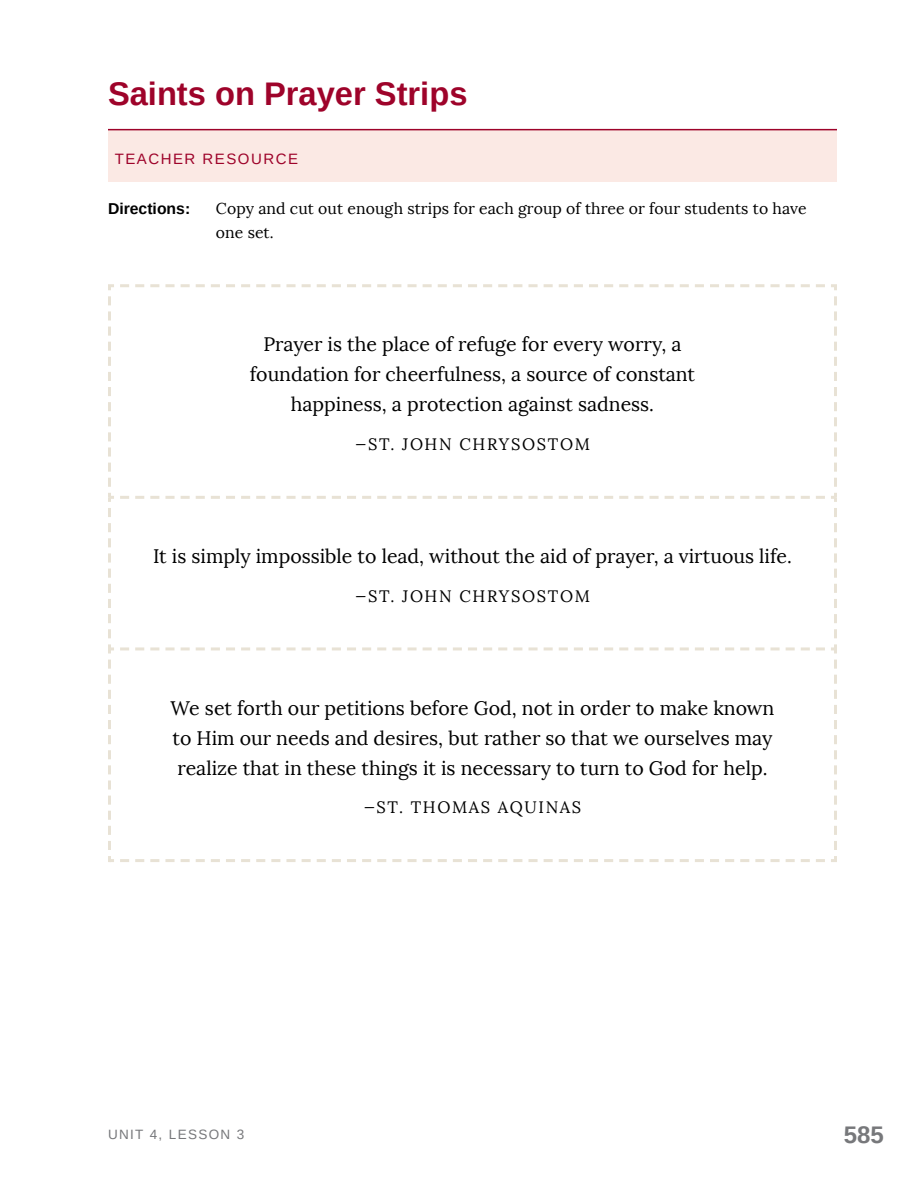
<style>
.page{position:relative;width:918px;height:1188px;background:#fff}
.page>*{position:absolute;margin:0;border:0;box-sizing:border-box;transform-origin:0 0}
.t1{font:700 32.7px "Arimo";color:#9e032a}
.t2{font:700 24px "Arimo";color:#77787b}
.t3{font:19.5px/30px "Lora";color:#000;text-align:center}
.t4{font:16.5px "Lora";letter-spacing:.1em;color:#000}
.t5{font:15.75px/23.2px "Lora";letter-spacing:.005em;color:#000}
.t6{font:700 15.75px "Arimo";color:#000}
.t7{font:15px "Arimo";letter-spacing:.1em;color:#9e032a}
.t8{font:13.5px "Arimo";letter-spacing:.1em;color:#77787b}
</style>
<div class="page">
<div style="left:108px;top:130px;width:729px;height:52px;background:#fbe9e4"></div>
<hr style="left:108px;top:129px;width:729px;height:1px;background:#9e032a">
<svg style="left:108px;top:284px;width:729px;height:212px"></svg>
<svg style="left:834px;top:286px;width:3px;height:201px"></svg>
<svg style="left:108px;top:496px;width:6px;height:142px"></svg>
<svg style="left:120px;top:493px;width:717px;height:145px"></svg>
<svg style="left:108px;top:644px;width:729px;height:218px"></svg>
<h1 class="t1" style="left:108px;top:71px;width:361px">Saints on Prayer Strips</h1>
<p class="t7" style="left:115px;top:150px;width:113px">TEACHER RESO</p>
<p class="t7" style="left:251px;top:150px;width:47px">URCE</p>
<p class="t6" style="left:108px;top:198px;width:84px">Directions:</p>
<p class="t5" style="left:216px;top:198px;width:592px">Copy and cut out enough strips for each group of three or four students to have one set.</p>
<p class="t3" style="left:250px;top:330px;width:447px">Prayer is the place of refuge for every worry, a foundation for cheerfulness, a source of constant happiness, a protection against sadness.</p>
<p class="t4" style="left:355px;top:435px;width:236px">—ST. JOHN CHRYSOSTOM</p>
<p class="t3" style="left:153px;top:542px;width:640px">It is simply impossible to lead, without the aid of prayer, a virtuous life.</p>
<p class="t4" style="left:355px;top:586px;width:236px">—ST. JOHN CHRYSOSTOM</p>
<p class="t3" style="left:171px;top:693px;width:605px;text-align:justify">We set forth our petitions before God, not in order to make known to Him our needs and desires, but rather so that we ourselves may realize that in these things it is necessary to turn to God for help.</p>
<p class="t4" style="left:364px;top:798px;width:219px">—ST. THOMAS AQUINAS</p>
<p class="t8" style="left:108px;top:1126px;width:138px">UNIT 4, LESSON 3</p>
<p class="t2" style="left:844px;top:1118px;width:42px">585</p>
</div>
